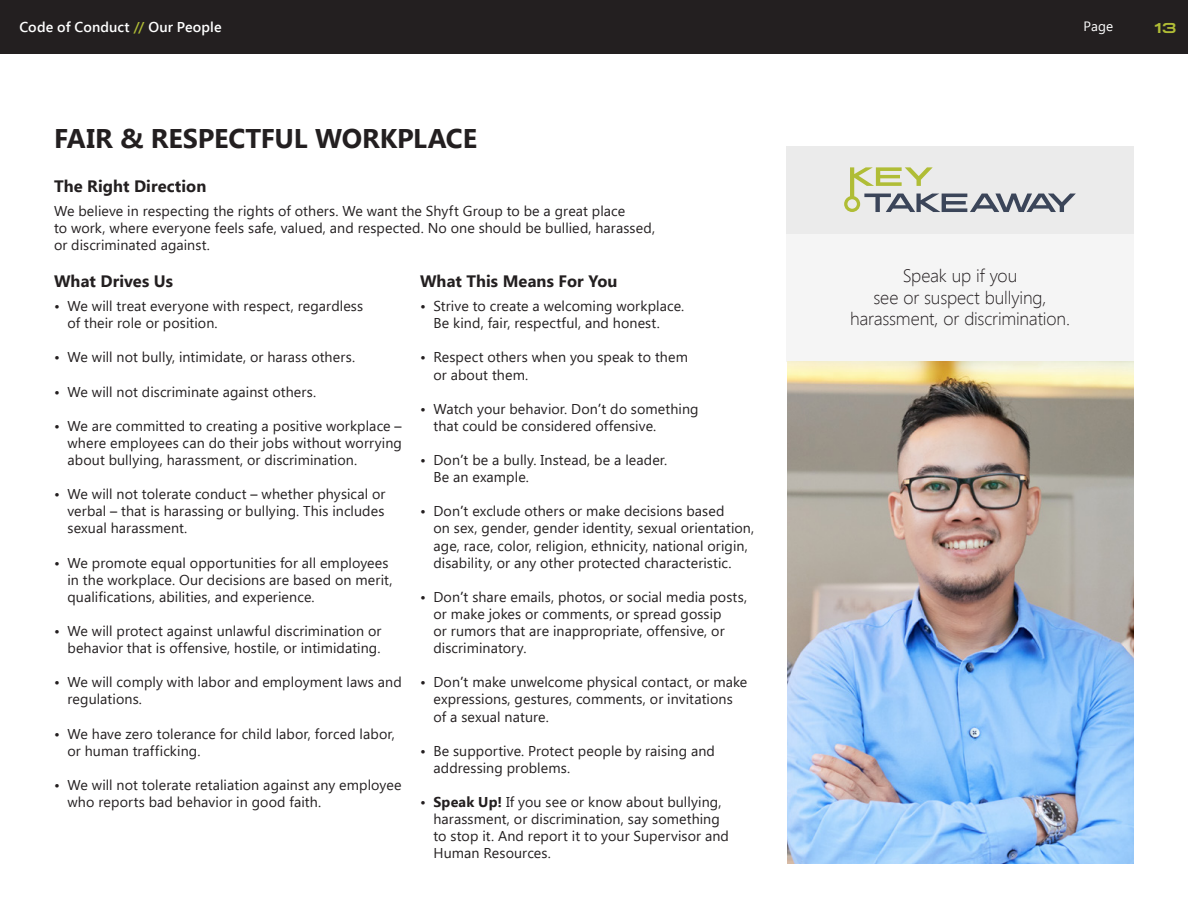
<style>
.page{position:relative;width:1188px;height:918px;background:#fff}
.page>*{position:absolute;margin:0;border:0;box-sizing:border-box;transform-origin:0 0}
.t1{font:700 27px "Segoe UI";letter-spacing:-.005em;color:#231f20}
.t2{font:300 18px/21.6px "Segoe UI";letter-spacing:-.01em;color:#241f21;text-align:center}
.t3{font:700 16.5px "Segoe UI";letter-spacing:.005em;color:#231f20}
.t4{font:14.25px/17.1px "Segoe UI";letter-spacing:.005em;color:#231f20}
.t5{font:600 14.25px "Segoe UI";letter-spacing:.01em;color:#fff}
.t6{font:500 14.25px "Miedinger";color:#b0bc36}
.t7{font:13.5px "Segoe UI";color:#fff}
.s1{color:#b0bc36}
.s2{font-weight:600}
.s3{font-weight:700}
</style>
<div class="page">
<div style="left:0;top:0;width:1188px;height:54px;background:#231f20"></div>
<div style="left:786px;top:146px;width:348px;height:216px;background:#f5f5f5"></div>
<div style="left:786px;top:146px;width:348px;height:87px;background:#ebebeb"></div>
<svg style="left:844px;top:167px;width:232px;height:45px"></svg>
<img style="left:787px;top:362px;width:347px;height:502px">
<p class="t5" style="left:19px;top:17px;width:204px">Code of Conduct <span class="s1">//</span> Our People</p>
<p class="t7" style="left:1084px;top:19px;width:31px">Page</p>
<p class="t6" style="left:1154px;top:19px;width:23px">13</p>
<h1 class="t1" style="left:54px;top:123px;width:425px">FAIR &amp; RESPECTFUL WORKPLACE</h1>
<p class="t3" style="left:54px;top:177px;width:154px">The Right Direction</p>
<p class="t4" style="left:54px;top:203px;width:603px">We believe in respecting the rights of others. We want the Shyft Group to be a great place<br>to work, where everyone feels safe, valued, and respected. No one should be bullied, harassed, or discriminated against.</p>
<p class="t3" style="left:54px;top:272px;width:121px">What Drives Us</p>
<p class="t4" style="left:67px;top:298px;width:297px;text-indent:-13px"><span class="s2">•</span> We will treat everyone with respect, regardless of their role or position.</p>
<p class="t4" style="left:54px;top:349px;width:303px"><span class="s2">•</span> We will not bully, intimidate, or harass others.</p>
<p class="t4" style="left:54px;top:383px;width:264px"><span class="s2">•</span> We will not discriminate against others.</p>
<p class="t4" style="left:67px;top:417px;width:336px;text-align:justify;text-indent:-13px"><span class="s2">•</span> We are committed to creating a positive workplace <span class="s2">– </span>where employees can do their jobs without worrying about bullying, harassment, or discrimination.</p>
<p class="t4" style="left:67px;top:486px;width:319px;text-align:justify;text-indent:-13px"><span class="s2">•</span> We will not tolerate conduct <span class="s2">–</span> whether physical or verbal <span class="s2">–</span> that is harassing or bullying. This includes sexual harassment.</p>
<p class="t4" style="left:67px;top:554px;width:326px;text-indent:-13px"><span class="s2">•</span> We promote equal opportunities for all employees in the workplace. Our decisions are based on merit, qualifications, abilities, and experience.</p>
<p class="t4" style="left:54px;top:623px;width:329px;text-align:right"><span class="s2">•</span> We will protect against unlawful discrimination or behavior that is offensive, hostile, or intimidating.</p>
<p class="t4" style="left:67px;top:674px;width:336px;text-indent:-13px"><span class="s2">•</span> We will comply with labor and employment laws and regulations.</p>
<p class="t4" style="left:67px;top:725px;width:329px;text-indent:-13px"><span class="s2">•</span> We have zero tolerance for child labor, forced labor, or human trafficking.</p>
<p class="t4" style="left:67px;top:776px;width:336px;text-indent:-13px"><span class="s2">•</span> We will not tolerate retaliation against any employee who reports bad behavior in good faith.</p>
<p class="t3" style="left:420px;top:272px;width:199px">What This Means For You</p>
<p class="t4" style="left:433px;top:298px;width:252px;text-indent:-13px"><span class="s2">•</span> Strive to create a welcoming workplace.<br>Be kind, fair, respectful, and honest.</p>
<p class="t4" style="left:433px;top:349px;width:256px;text-indent:-13px"><span class="s2">•</span> Respect others when you speak to them or about them.</p>
<p class="t4" style="left:433px;top:400px;width:267px;text-indent:-13px"><span class="s2">•</span> Watch your behavior. Don<span class="s2">’</span>t do something that could be considered offensive.</p>
<p class="t4" style="left:433px;top:452px;width:235px;text-indent:-13px"><span class="s2">•</span> Don<span class="s2">’</span>t be a bully. Instead, be a leader.<br>Be an example.</p>
<p class="t4" style="left:433px;top:503px;width:322px;text-indent:-13px"><span class="s2">•</span> Don<span class="s2">’</span>t exclude others or make decisions based<br>on sex, gender, gender identity, sexual orientation, age, race, color, religion, ethnicity, national origin, disability, or any other protected characteristic.</p>
<p class="t4" style="left:433px;top:588px;width:315px;text-indent:-13px"><span class="s2">•</span> Don<span class="s2">’</span>t share emails, photos, or social media posts, or make jokes or comments, or spread gossip<br>or rumors that are inappropriate, offensive, or discriminatory.</p>
<p class="t4" style="left:433px;top:674px;width:315px;text-indent:-13px"><span class="s2">•</span> Don<span class="s2">’</span>t make unwelcome physical contact, or make expressions, gestures, comments, or invitations of a sexual nature.</p>
<p class="t4" style="left:433px;top:742px;width:283px;text-indent:-13px"><span class="s2">•</span> Be supportive. Protect people by raising and addressing problems.</p>
<p class="t4" style="left:433px;top:794px;width:297px;text-indent:-13px"><span class="s2">•</span> <span class="s3">Speak Up!</span> If you see or know about bullying, harassment, or discrimination, say something to stop it. And report it to your Supervisor and Human Resources.</p>
<p class="t2" style="left:850px;top:264px;width:222px">Speak up if you<br>see or suspect bullying, harassment, or discrimination.</p>
</div>
